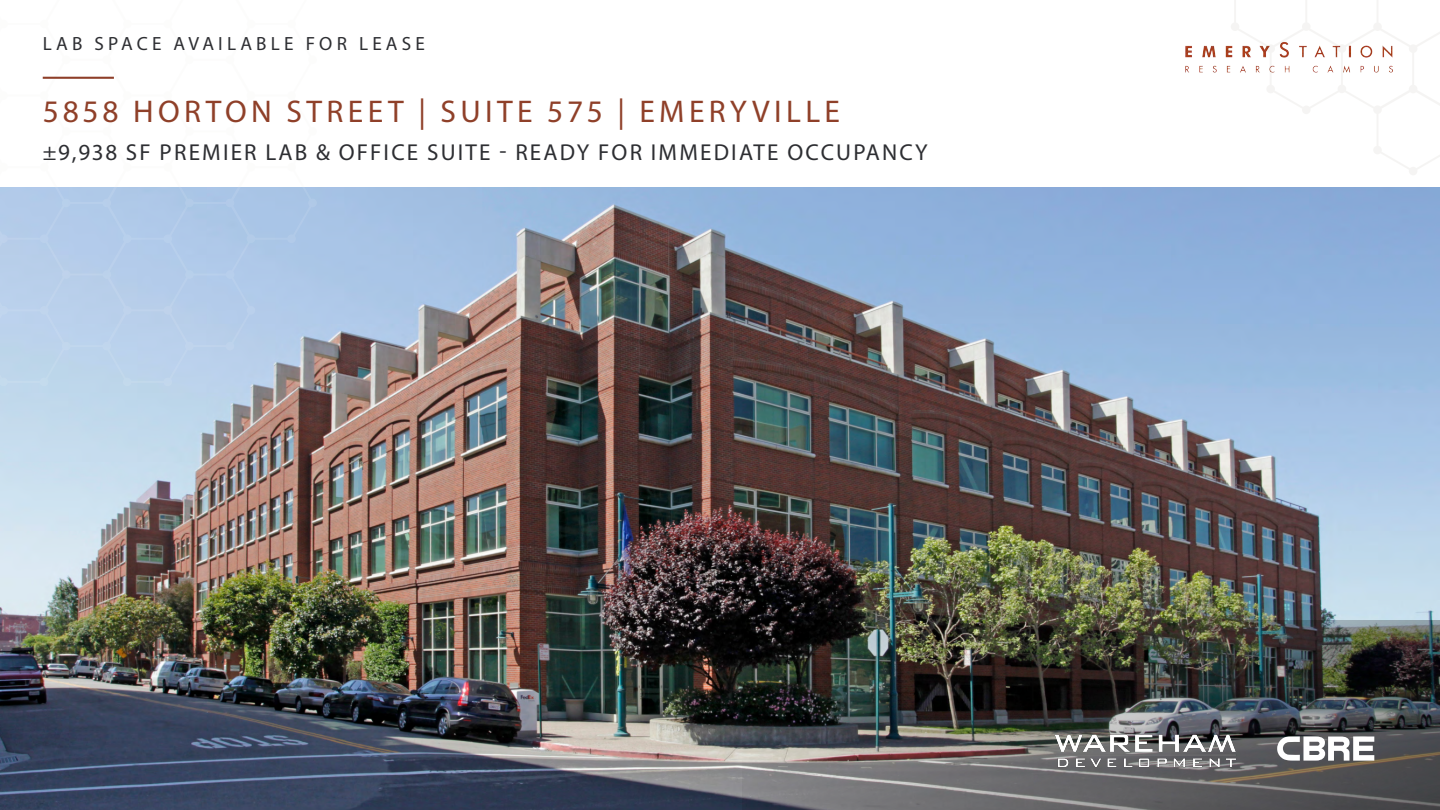
<style>
.page{position:relative;width:1440px;height:810px;background:#fff}
.page>*{position:absolute;margin:0;border:0;box-sizing:border-box;transform-origin:0 0}
.t1{font:31.5px "Myriad Pro";letter-spacing:.14em;color:#8f4029}
.t2{font:23.1px "Myriad Pro";letter-spacing:.095em;color:#2d2e32}
.t3{font:19.12px "Myriad Pro";letter-spacing:.22em;color:#2d2e32}
</style>
<div class="page">
<img style="left:0;top:188px;width:1440px;height:622px">
<svg style="left:0;top:76px;width:317px;height:310px"></svg>
<img style="left:742px;top:620px;width:698px;height:190px">
<svg style="left:1277px;top:736px;width:97px;height:25px"></svg>
<img style="left:1053px;top:733px;width:184px;height:35px">
<img style="left:1185px;top:45px;width:46px;height:28px">
<svg style="left:1231px;top:0;width:209px;height:175px"></svg>
<hr style="left:43px;top:77px;width:71px;height:2px;background:#8e3f29">
<p class="t3" style="left:43px;top:31px;width:384px">LAB SPACE AVAILABLE FOR LEASE</p>
<h1 class="t1" style="left:43px;top:92px;width:799px">5858 HORTON STREET | SUITE 575 | EMERYVILLE</h1>
<p class="t2" style="left:43px;top:138px;width:887px">±9,938 SF PREMIER LAB &amp; OFFICE SUITE - READY FOR IMMEDIATE OCCUPANCY</p>
</div>
